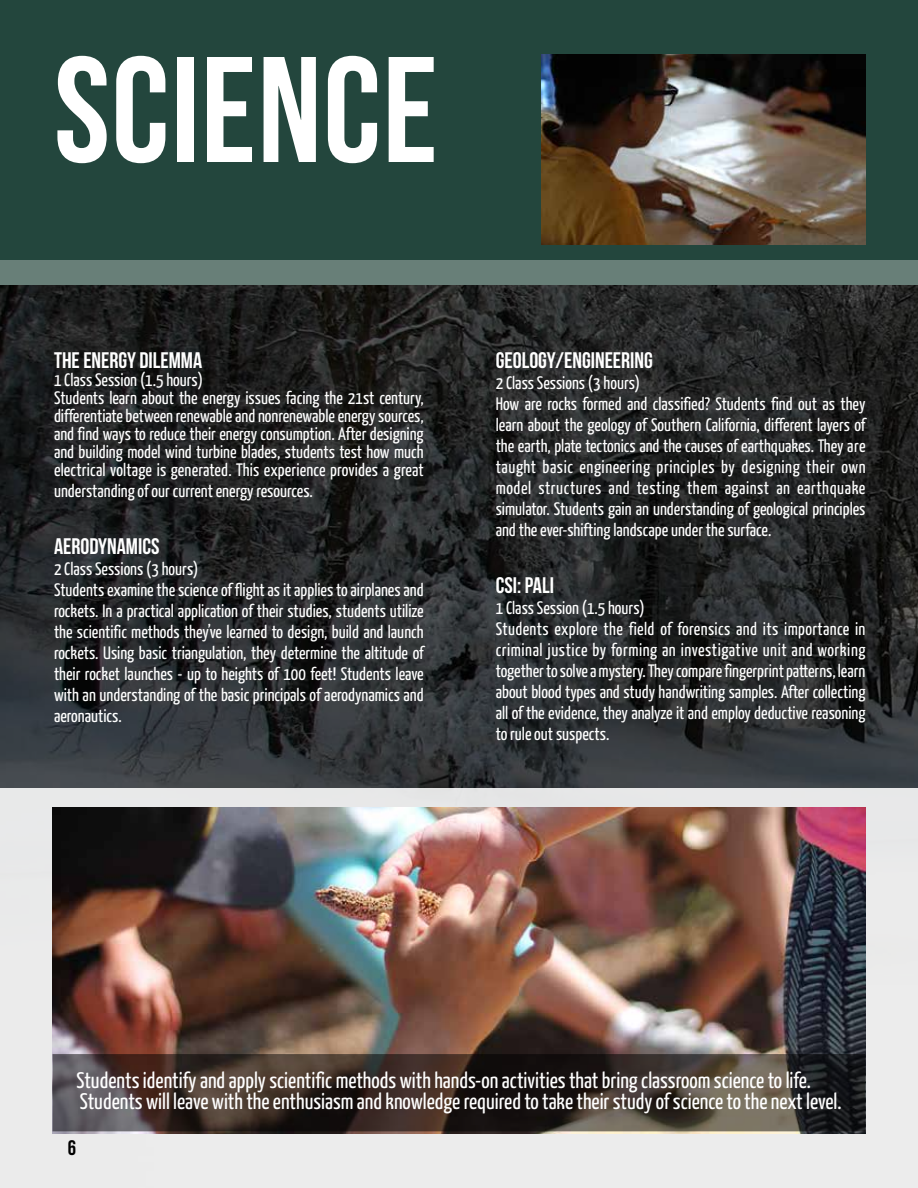
<style>
.page{position:relative;width:918px;height:1188px;background:#fff}
.page>*{position:absolute;margin:0;border:0;box-sizing:border-box;transform-origin:0 0}
.t1{font:150px "Bebas Neue";letter-spacing:.01em;color:#fff}
.t2{font:22.5px/21px "Yanone Kaffeesatz";color:#fff}
.t3{font:22.5px "Bebas Neue";color:#fff}
.t4{font:21px "Bebas Neue";color:#000}
.t5{font:18px/21px "Yanone Kaffeesatz";color:#fff}
</style>
<div class="page">
<svg style="left:0;top:284px;width:918px;height:504px;background:#252729"></svg>
<div style="left:0;top:259px;width:918px;height:25px;background:#687f78"></div>
<div style="left:0;top:0;width:918px;height:259px;background:#23463d"></div>
<div style="left:0;top:788px;width:918px;height:400px;background:#ebebeb"></div>
<img style="left:52px;top:808px;width:814px;height:326px">
<img style="left:542px;top:54px;width:324px;height:190px">
<svg style="left:55px;top:1057px;width:808px;height:71px;background:#3d332e"></svg>
<div style="left:52px;top:1054px;width:814px;height:77px;border:2px solid #000"></div>
<h1 class="t1" style="left:54px;top:28px;width:385px">SCIENCE</h1>
<p class="t3" style="left:54px;top:348px;width:150px">THE ENERGY DILEMMA</p>
<p class="t5" style="left:54px;top:370px;width:371px;line-height:18px">1 Class Session (1.5 hours)<br>Students learn about the energy issues facing the 21st century, differentiate between renewable and nonrenewable energy sources, and find ways to reduce their energy consumption. After designing and building model wind turbine blades, students test how much electrical voltage is generated. This experience provides a great</p>
<p class="t5" style="left:54px;top:480px;width:260px">understanding of our current energy resources.</p>
<p class="t3" style="left:54px;top:534px;width:107px">AERODYNAMICS</p>
<p class="t5" style="left:54px;top:558px;width:371px">2 Class Sessions (3 hours)<br>Students examine the science of flight as it applies to airplanes and rockets. In a practical application of their studies, students utilize the scientific methods they’ve learned to design, build and launch rockets. Using basic triangulation, they determine the altitude of their rocket launches - up to heights of 100 feet! Students leave with an understanding of the basic principals of aerodynamics and aeronautics.</p>
<p class="t3" style="left:496px;top:348px;width:159px">GEOLOGY/ENGINEERING</p>
<p class="t5" style="left:496px;top:372px;width:371px">2 Class Sessions (3 hours)<br>How are rocks formed and classified? Students find out as they learn about the geology of Southern California, different layers of the earth, plate tectonics and the causes of earthquakes. They are taught basic engineering principles by designing their own model structures and testing them against an earthquake simulator. Students gain an understanding of geological principles and the ever-shifting landscape under the surface.</p>
<p class="t3" style="left:496px;top:573px;width:60px">CSI: PALI</p>
<p class="t5" style="left:496px;top:597px;width:371px">1 Class Session (1.5 hours)<br>Students explore the field of forensics and its importance in criminal justice by forming an investigative unit and working together to solve a mystery. They compare fingerprint patterns, learn about blood types and study handwriting samples. After collecting all of the evidence, they analyze it and employ deductive reasoning to rule out suspects.</p>
<p class="t2" style="left:76px;top:1069px;width:767px">Students identify and apply scientific methods with hands-on activities that bring classroom science to life.<br>Students will leave with the enthusiasm and knowledge required to take their study of science to the next level.</p>
<p class="t4" style="left:68px;top:1136px;width:10px">6</p>
</div>
